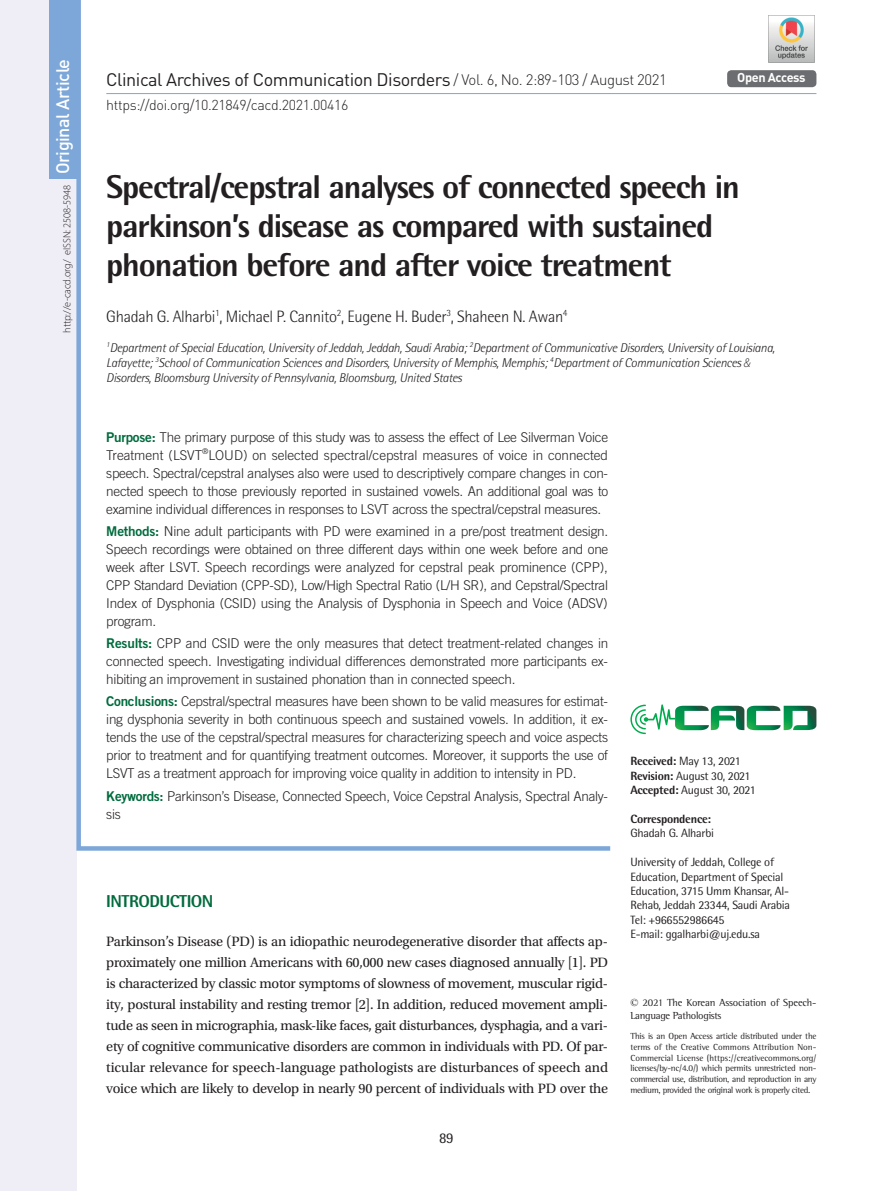
<style>
.page{position:relative;width:893px;height:1191px;background:#fff}
.page>*{position:absolute;margin:0;border:0;box-sizing:border-box;transform-origin:0 0}
.제목{font:800 33px/39px "Rotis Semi Sans Std";letter-spacing:-.035em;color:#231f20}
.DOI_단락{font:18px "DIN Pro";letter-spacing:-.025em;color:#231f20}
.논문형식{font:500 18px "DIN Pro";letter-spacing:-.025em;color:#fff}
.본문대제목{font:800 17.25px "Rotis Semi Sans Std";letter-spacing:-.03em;color:#006b3d}
.저자{font:300 16.5px "Rotis Semi Sans Std";letter-spacing:-.02em;color:#231f20}
.t1{font:14.85px "Rotis Semi Sans Std";color:#231f20}
.본문_0{font:14.25px/21px "Utopia Std";letter-spacing:-.015em;color:#231f20;text-align:justify}
.t2{font:300 14.25px "DIN Pro";letter-spacing:-.025em;color:#231f20}
.초록{font:300 13.5px/18px "Trade Gothic LT Std";letter-spacing:-.02em;color:#231f20;text-align:justify}
.저자소속{font:italic 300 12.75px/15.3px "Rotis Semi Sans Std";letter-spacing:-.02em;color:#231f20}
.t3{font:700 12.75px "DIN Pro";letter-spacing:-.03em;color:#fff}
.교신저자{font:12px/14.4px "Rotis Semi Sans Std";letter-spacing:-.02em;color:#231f20}
.교신저자-2{font:800 12px/14.4px "Rotis Semi Sans Std";letter-spacing:-.02em;color:#231f20}
.t4{font:10.5px/12.6px "Rotis Semi Serif Std";letter-spacing:-.01em;color:#231f20}
.t5{font:300 10.5px "Myriad Pro";letter-spacing:-.005em;color:#231f20}
.t6{font:9px/10.8px "Rotis Semi Serif Std";letter-spacing:-.03em;color:#231f20;text-align:justify}
.s1{font-weight:300;font-size:15px}
.s2{font-family:"Myriad Pro"}
.s3{font-family:"Trade Gothic LT Std Bd 2";font-weight:400;color:#006b3d}
.s4{font-weight:800}
.s5{font-weight:400}
.s6{font-family:"Times New Roman"}
</style>
<div class="page">
<div style="left:0;top:0;width:77px;height:1191px;background:#efeef6"></div>
<svg style="left:76px;top:0;width:539px;height:851px"></svg>
<div style="left:49px;top:0;width:28px;height:179px;background:#7ca7d8"></div>
<svg style="left:630px;top:704px;width:186px;height:30px"></svg>
<hr style="left:106px;top:93px;width:710px;height:1px;background:#7ca7d8">
<div style="left:727px;top:70px;width:89px;height:17px;background:#6c6d70;border-radius:4px"></div>
<img style="left:768px;top:16px;width:47px;height:47px">
<p class="논문형식" style="left:50px;top:174px;width:117px;rotate:-90deg">Original Article</p>
<p class="t5" style="left:61px;top:333px;width:149px;rotate:-90deg">http://e-cacd.org/ eISSN: 2508-5948</p>
<p class="DOI_단락" style="left:106px;top:67px;width:562px">Clinical Archives of Communication Disorders <span class="s1">/ Vol. 6, No. 2:89-103 / August 2021</span></p>
<p class="t2" style="left:106px;top:95px;width:244px">https://doi.org/10.21849/cacd.2021.00416</p>
<p class="t3" style="left:737px;top:69px;width:70px">Open Access</p>
<p class="제목" style="left:106px;top:167px;width:635px">Spectral/cepstral analyses of connected speech in parkinson’s disease as compared with sustained phonation before and after voice treatment</p>
<p class="저자" style="left:106px;top:307px;width:463px">Ghadah G. Alharbi<sup>1</sup>, Michael P. Cannito<sup>2</sup>, Eugene H. Buder<sup>3</sup>, Shaheen N. Awan<sup>4</sup></p>
<p class="저자소속" style="left:106px;top:340px;width:670px"><sup>1</sup>Department of Special Education, University of Jeddah, Jeddah, Saudi Arabia; <sup>2</sup>Department of Communicative Disorders, University of Louisiana,<br>Lafayette; <sup>3</sup>School of Communication Sciences and Disorders, University of Memphis, Memphis; <sup>4</sup>Department of Communication Sciences <span class="s2">&amp;<br></span>Disorders, Bloomsburg University of Pennsylvania, Bloomsburg, United States</p>
<p class="초록" style="left:106px;top:427px;width:503px"><span class="s3">Purpose:</span> The primary purpose of this study was to assess the effect of Lee Silverman Voice Treatment (LSVT<sup>®</sup>LOUD) on selected spectral/cepstral measures of voice in connected speech. Spectral/cepstral analyses also were used to descriptively compare changes in con&shy;nected speech to those previously reported in sustained vowels. An additional goal was to examine individual differences in responses to LSVT across the spectral/cepstral measures.</p>
<p class="초록" style="left:106px;top:522px;width:504px"><span class="s3">Methods:</span> Nine adult participants with PD were examined in a pre/post treatment design.<br>Speech recordings were obtained on three different days within one week before and one week after LSVT. Speech recordings were analyzed for cepstral peak prominence (CPP), CPP Standard Deviation (CPP-SD), Low/High Spectral Ratio (L/H SR), and Cepstral/Spectral Index of Dysphonia (CSID) using the Analysis of Dysphonia in Speech and Voice (ADSV) program.</p>
<p class="초록" style="left:106px;top:634px;width:503px"><span class="s3">Results:</span> CPP and CSID were the only measures that detect treatment-related changes in connected speech. Investigating individual differences demonstrated more participants ex&shy;hibiting an improvement in sustained phonation than in connected speech.</p>
<p class="초록" style="left:106px;top:692px;width:503px"><span class="s3">Conclusions:</span> Cepstral/spectral measures have been shown to be valid measures for estimat&shy;ing dysphonia severity in both continuous speech and sustained vowels. In addition, it ex&shy;tends the use of the cepstral/spectral measures for characterizing speech and voice aspects prior to treatment and for quantifying treatment outcomes. Moreover, it supports the use of LSVT as a treatment approach for improving voice quality in addition to intensity in PD.</p>
<p class="초록" style="left:106px;top:786px;width:503px"><span class="s3">Keywords:</span> Parkinson’s Disease, Connected Speech, Voice Cepstral Analysis, Spectral Analy&shy;sis</p>
<p class="본문대제목" style="left:106px;top:890px;width:109px">INTRODUCTION</p>
<p class="본문_0" style="left:106px;top:931px;width:503px">Parkinson’s Disease (PD) is an idiopathic neurodegenerative disorder that affects ap&shy;proximately one million Americans with 60,000 new cases diagnosed annually [1]. PD is characterized by classic motor symptoms of slowness of movement, muscular rigid&shy;ity, postural instability and resting tremor [2]. In addition, reduced movement ampli&shy;tude as seen in micrographia, mask-like faces, gait disturbances, dysphagia, and a vari&shy;ety of cognitive communicative disorders are common in individuals with PD. Of par&shy;ticular relevance for speech-language pathologists are disturbances of speech and voice which are likely to develop in nearly 90 percent of individuals with PD over the</p>
<p class="t1" style="left:439px;top:1129px;width:16px">89</p>
<p class="교신저자" style="left:630px;top:754px;width:112px"><span class="s4">Received:</span> May 13, 2021</p>
<p class="교신저자" style="left:630px;top:768px;width:122px"><span class="s4">Revision:</span> August 30, 2021</p>
<p class="교신저자" style="left:630px;top:782px;width:127px"><span class="s4">Accepted:</span> August 30, 2021</p>
<p class="교신저자-2" style="left:630px;top:811px;width:85px">Correspondence:<br><span class="s5">Ghadah G. Alharbi</span></p>
<p class="교신저자" style="left:630px;top:854px;width:161px">University of Jeddah, College of Education, Department of Special Education, 3715 Umm Khansar, Al-Rehab, Jeddah 23344, Saudi Arabia</p>
<p class="교신저자" style="left:630px;top:912px;width:96px">Tel: +966552986645</p>
<p class="교신저자" style="left:630px;top:926px;width:131px">E-mail: ggalharbi@uj.edu.sa</p>
<p class="t4" style="left:630px;top:996px;width:188px"><span class="s6">©</span> 2021 The Korean Association of Speech-<br>Language Pathologists</p>
<p class="t6" style="left:630px;top:1030px;width:188px">This is an Open Access article distributed under the terms of the Creative Commons Attribution Non-Commercial License (https://creativecommons.org/ licenses/by-nc/4.0/) which permits unrestricted non&shy;commercial use, distribution, and reproduction in any medium, provided the original work is properly cited.</p>
</div>
